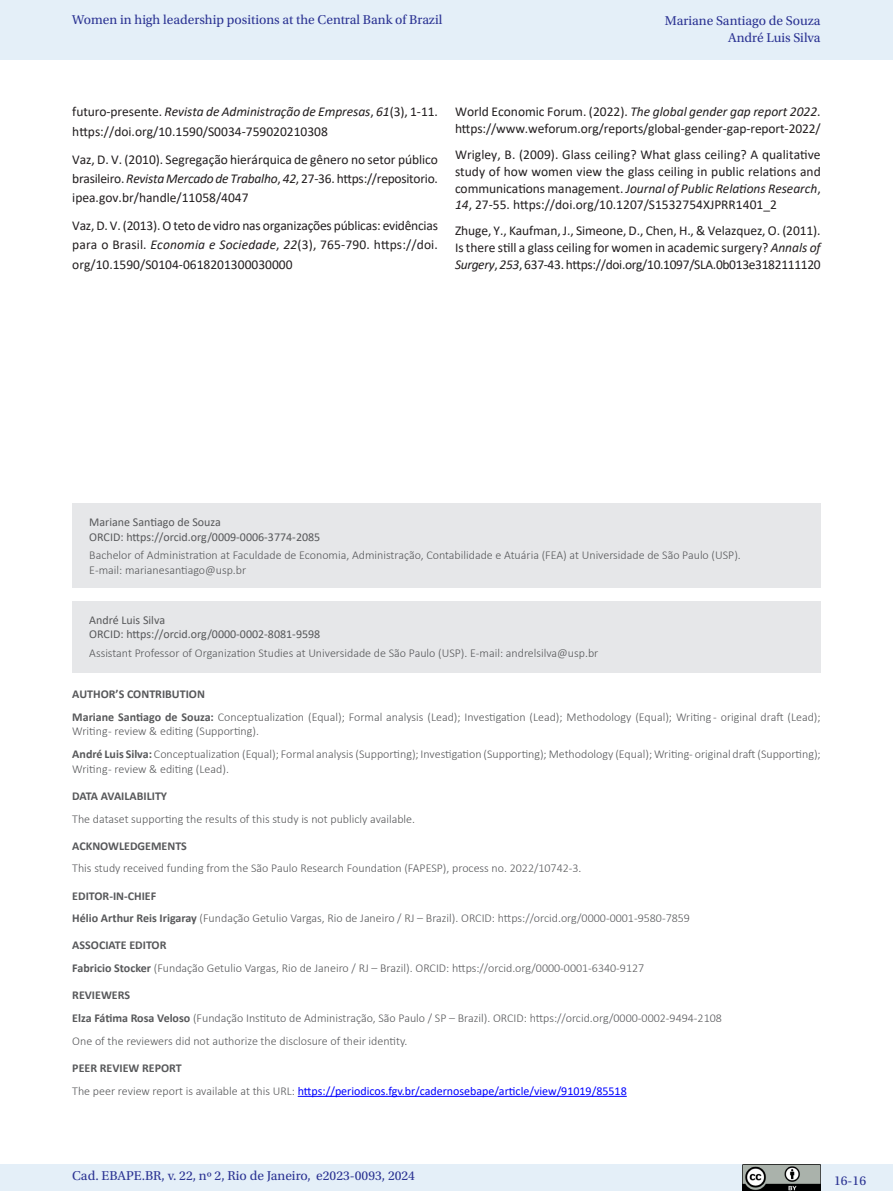
<style>
.page{position:relative;width:893px;height:1191px;background:#fff}
.page>*{position:absolute;margin:0;border:0;box-sizing:border-box;transform-origin:0 0}
.Referencias{font:13.5px/17px "Calibri";color:#231f20;text-align:justify}
.t1{font:13.5px/16.5px "Utopia Std";color:#2b3393;text-align:right}
._06_3_nota_de_fim_autor{font:300 12px/14.4px "Calibri";color:#57585a}
._06_3_nota_de_fim_autor-2{font:12px "Calibri";color:#57585a}
._06_3_nota_de_fim_autor-3{font:700 12px "Calibri";color:#57585a}
._06_3_nota_de_fim_autor-4{font:12px "Calibri";color:#00f}
.s1{font-style:italic}
.s2{font-weight:700}
.s3{font-weight:300;color:#57585a}
</style>
<div class="page">
<div style="left:0;top:0;width:893px;height:60px;background:#e4eff8"></div>
<div style="left:0;top:1164px;width:893px;height:27px;background:#e4eff8"></div>
<img style="left:743px;top:1164px;width:78px;height:27px">
<hr style="left:298px;top:1096px;width:329px;height:1px;background:#00f">
<div style="left:72px;top:503px;width:749px;height:169px;background:#e6e7e9"></div>
<div style="left:72px;top:587px;width:751px;height:13px;background:#fff"></div>
<p class="t1" style="left:72px;top:11px;width:372px">Women in high leadership positions at the Central Bank of Brazil</p>
<p class="t1" style="left:665px;top:13px;width:157px">Mariane Santiago de Souza<br>André Luis Silva</p>
<p class="Referencias" style="left:72px;top:102px;width:367px;line-height:19.4px">futuro-presente. <span class="s1">Revista de Administração de Empresas</span>, <span class="s1">61</span>(3), 1-11. https://doi.org/10.1590/S0034-759020210308</p>
<p class="Referencias" style="left:72px;top:149px;width:367px;line-height:19.4px">Vaz, D. V. (2010). Segregação hierárquica de gênero no setor público brasileiro. <span class="s1">Revista Mercado de Trabalho</span>, <span class="s1">42</span>, 27-36. https://repositorio. ipea.gov.br/handle/11058/4047</p>
<p class="Referencias" style="left:72px;top:215px;width:367px;line-height:19.4px">Vaz, D. V. (2013). O teto de vidro nas organizações públicas: evidências para o Brasil. <span class="s1">Economia e Sociedade</span>, <span class="s1">22</span>(3), 765-790. https://doi. org/10.1590/S0104-0618201300030000</p>
<p class="Referencias" style="left:455px;top:103px;width:367px">World Economic Forum. (2022). <span class="s1">The global gender gap report 2022</span>. https://www.weforum.org/reports/global-gender-gap-report-2022/</p>
<p class="Referencias" style="left:455px;top:145px;width:367px">Wrigley, B. (2009). Glass ceiling? What glass ceiling? A qualitative study of how women view the glass ceiling in public relations and communications management. <span class="s1">Journal of Public Relations Research</span>, <span class="s1">14</span>, 27-55. https://doi.org/10.1207/S1532754XJPRR1401_2</p>
<p class="Referencias" style="left:455px;top:222px;width:367px">Zhuge, Y., Kaufman, J., Simeone, D., Chen, H., &amp; Velazquez, O. (2011).<br>Is there still a glass ceiling for women in academic surgery? <span class="s1">Annals of Surgery</span>, <span class="s1">253</span>, 637-43. https://doi.org/10.1097/SLA.0b013e3182111120</p>
<p class="_06_3_nota_de_fim_autor-2" style="left:89px;top:514px;width:133px">Mariane Santiago de Souza</p>
<p class="_06_3_nota_de_fim_autor-2" style="left:89px;top:528px;width:233px">ORCID: https://orcid.org/0009-0006-3774-2085</p>
<p class="_06_3_nota_de_fim_autor" style="left:89px;top:548px;width:653px">Bachelor of Administration at Faculdade de Economia, Administração, Contabilidade e Atuária (FEA) at Universidade de São Paulo (USP).<br>E-mail: marianesantiago@usp.br</p>
<p class="_06_3_nota_de_fim_autor-2" style="left:89px;top:611px;width:77px">André Luis Silva</p>
<p class="_06_3_nota_de_fim_autor-2" style="left:89px;top:625px;width:233px">ORCID: https://orcid.org/0000-0002-8081-9598</p>
<p class="_06_3_nota_de_fim_autor" style="left:89px;top:645px;width:511px">Assistant Professor of Organization Studies at Universidade de São Paulo (USP). E-mail: andrelsilva@usp.br</p>
<p class="_06_3_nota_de_fim_autor-3" style="left:72px;top:685px;width:134px">AUTHOR’S CONTRIBUTION</p>
<p class="_06_3_nota_de_fim_autor" style="left:72px;top:709px;width:750px"><span class="s2">Mariane Santiago de Souza:</span> Conceptualization (Equal); Formal analysis (Lead); Investigation (Lead); Methodology (Equal); Writing - original draft (Lead);<br>Writing - review &amp; editing (Supporting).</p>
<p class="_06_3_nota_de_fim_autor" style="left:72px;top:747px;width:750px"><span class="s2">André Luis Silva:</span> Conceptualization (Equal); Formal analysis (Supporting); Investigation (Supporting); Methodology (Equal); Writing - original draft (Supporting);<br>Writing - review &amp; editing (Lead).</p>
<p class="_06_3_nota_de_fim_autor-3" style="left:72px;top:787px;width:96px">DATA AVAILABILITY</p>
<p class="_06_3_nota_de_fim_autor" style="left:72px;top:811px;width:344px">The dataset supporting the results of this study is not publicly available.</p>
<p class="_06_3_nota_de_fim_autor-3" style="left:72px;top:837px;width:116px">ACKNOWLEDGEMENTS</p>
<p class="_06_3_nota_de_fim_autor" style="left:72px;top:861px;width:511px">This study received funding from the São Paulo Research Foundation (FAPESP), process no. 2022/10742-3.</p>
<p class="_06_3_nota_de_fim_autor-3" style="left:72px;top:887px;width:86px">EDITOR-IN-CHIEF</p>
<p class="_06_3_nota_de_fim_autor" style="left:72px;top:911px;width:619px"><span class="s2">Hélio Arthur Reis Irigaray</span> (Fundação Getulio Vargas, Rio de Janeiro / RJ – Brazil). ORCID: https://orcid.org/0000-0001-9580-7859</p>
<p class="_06_3_nota_de_fim_autor-3" style="left:72px;top:937px;width:96px">ASSOCIATE EDITOR</p>
<p class="_06_3_nota_de_fim_autor" style="left:72px;top:961px;width:573px"><span class="s2">Fabricio Stocker</span> (Fundação Getulio Vargas, Rio de Janeiro / RJ – Brazil). ORCID: https://orcid.org/0000-0001-6340-9127</p>
<p class="_06_3_nota_de_fim_autor-3" style="left:72px;top:987px;width:59px">REVIEWERS</p>
<p class="_06_3_nota_de_fim_autor" style="left:72px;top:1010px;width:651px"><span class="s2">Elza Fátima Rosa Veloso</span> (Fundação Instituto de Administração, São Paulo / SP – Brazil). ORCID: https://orcid.org/0000-0002-9494-2108</p>
<p class="_06_3_nota_de_fim_autor" style="left:72px;top:1033px;width:337px">One of the reviewers did not authorize the disclosure of their identity.</p>
<p class="_06_3_nota_de_fim_autor-3" style="left:72px;top:1059px;width:111px">PEER REVIEW REPORT</p>
<p class="_06_3_nota_de_fim_autor-4" style="left:72px;top:1082px;width:556px"><span class="s3">The peer review report is available at this URL:</span> https://periodicos.fgv.br/cadernosebape/article/view/91019/85518</p>
<p class="t1" style="left:72px;top:1167px;width:344px">Cad. EBAPE.BR, v. 22, nº 2, Rio de Janeiro, e2023-0093, 2024</p>
<p class="t1" style="left:834px;top:1172px;width:33px">16-16</p>
</div>
